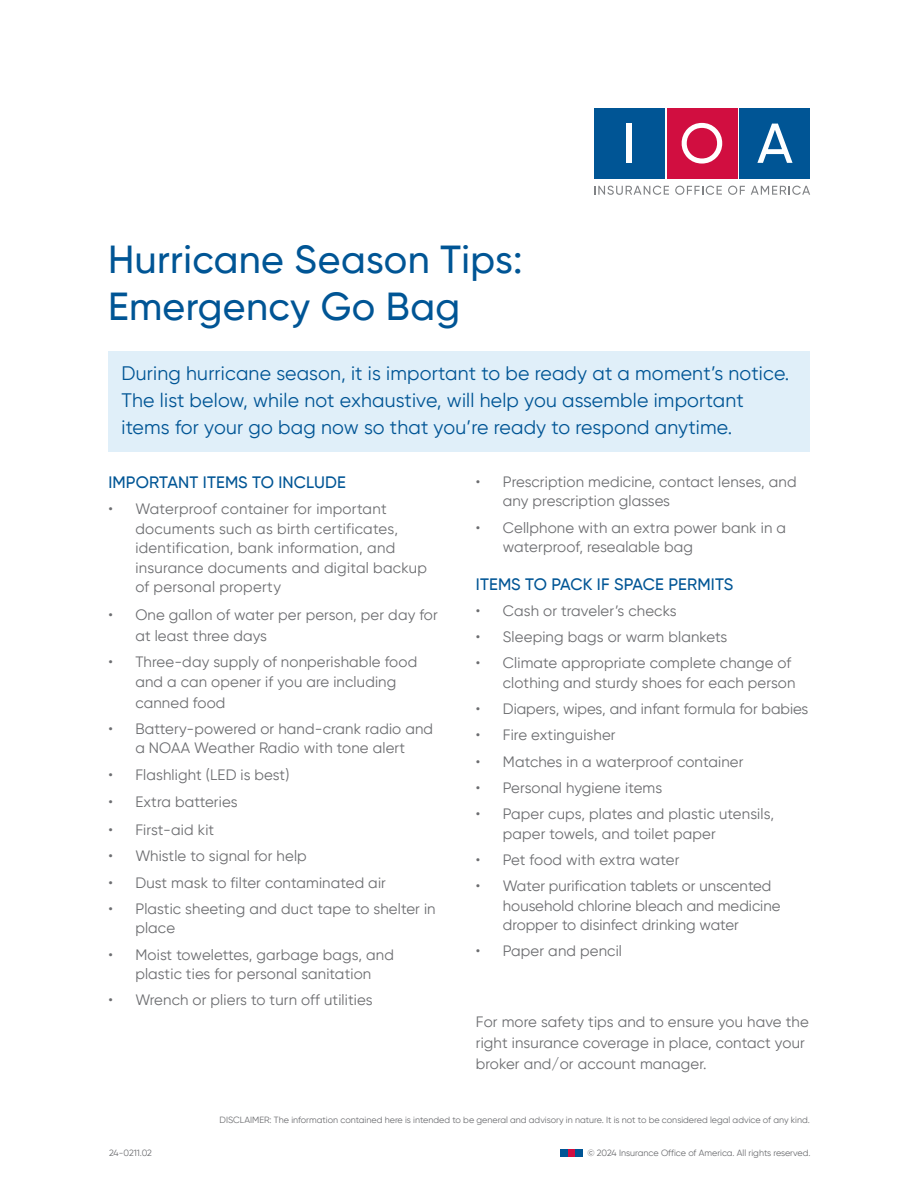
<style>
.page{position:relative;width:918px;height:1188px;background:#fff}
.page>*{position:absolute;margin:0;border:0;box-sizing:border-box;transform-origin:0 0}
.t1{font:500 39px/46.8px "Gilroy";letter-spacing:.01em;color:#005595}
.t2{font:19.5px/27px "Gilroy";letter-spacing:.01em;color:#005595}
.t3{font:500 16.5px "Gilroy";letter-spacing:.01em;color:#005595}
.t4{font:15px/19.5px "Gilroy";letter-spacing:.01em;color:#6c6d70}
.t5{font:9px "Gilroy";color:#6c6d70}
</style>
<div class="page">
<div style="left:594px;top:108px;width:71px;height:70px;background:#005595"></div>
<div style="left:667px;top:108px;width:70px;height:70px;background:#d10e40"></div>
<div style="left:740px;top:108px;width:70px;height:70px;background:#005595"></div>
<div style="left:627px;top:124px;width:5px;height:39px;background:#fff"></div>
<svg style="left:681px;top:123px;width:41px;height:41px"></svg>
<svg style="left:757px;top:124px;width:36px;height:39px"></svg>
<svg style="left:594px;top:186px;width:75px;height:9px"></svg>
<svg style="left:675px;top:186px;width:47px;height:9px"></svg>
<svg style="left:728px;top:186px;width:17px;height:9px"></svg>
<svg style="left:751px;top:186px;width:59px;height:9px"></svg>
<div style="left:561px;top:1149px;width:7px;height:8px;background:#005595"></div>
<div style="left:568px;top:1149px;width:7px;height:8px;background:#d10e40"></div>
<div style="left:576px;top:1149px;width:7px;height:8px;background:#005595"></div>
<div style="left:108px;top:351px;width:702px;height:100px;background:#e0eff9"></div>
<h1 class="t1" style="left:108px;top:236px;width:416px">Hurricane Season Tips:<br>Emergency Go Bag</h1>
<h2 class="t2" style="left:122px;top:359px;width:669px">During hurricane season, it is important to be ready at a moment’s notice.<br>The list below, while not exhaustive, will help you assemble important items for your go bag now so that you’re ready to respond anytime.</h2>
<p class="t4" style="left:503px;top:472px;width:295px;text-indent:-27px">• Prescription medicine, contact lenses, and any prescription glasses</p>
<p class="t4" style="left:503px;top:517px;width:285px;text-indent:-27px">• Cellphone with an extra power bank in a waterproof, resealable bag</p>
<p class="t3" style="left:476px;top:574px;width:259px">ITEMS TO PACK IF SPACE PERMITS</p>
<p class="t4" style="left:476px;top:601px;width:202px">• Cash or traveler’s checks</p>
<p class="t4" style="left:476px;top:627px;width:253px">• Sleeping bags or warm blankets</p>
<p class="t4" style="left:476px;top:653px;width:321px;text-align:right">• Climate appropriate complete change of clothing and sturdy shoes for each person</p>
<p class="t4" style="left:476px;top:699px;width:334px">• Diapers, wipes, and infant formula for babies</p>
<p class="t4" style="left:476px;top:725px;width:141px">• Fire extinguisher</p>
<p class="t4" style="left:476px;top:751px;width:269px">• Matches in a waterproof container</p>
<p class="t4" style="left:476px;top:778px;width:188px">• Personal hygiene items</p>
<p class="t4" style="left:503px;top:804px;width:273px;text-indent:-27px">• Paper cups, plates and plastic utensils, paper towels, and toilet paper</p>
<p class="t4" style="left:476px;top:850px;width:205px">• Pet food with extra water</p>
<p class="t4" style="left:503px;top:876px;width:279px;text-indent:-27px">• Water purification tablets or unscented household chlorine bleach and medicine dropper to disinfect drinking water</p>
<p class="t4" style="left:476px;top:941px;width:148px">• Paper and pencil</p>
<p class="t3" style="left:108px;top:472px;width:239px">IMPORTANT ITEMS TO INCLUDE</p>
<p class="t4" style="left:135px;top:499px;width:293px;text-indent:-27px">• Waterproof container for important documents such as birth certificates, identification, bank information, and insurance documents and digital backup of personal property</p>
<p class="t4" style="left:135px;top:604px;width:304px;line-height:21px;text-indent:-27px">• One gallon of water per person, per day for at least three days</p>
<p class="t4" style="left:108px;top:652px;width:310px;text-align:center">• Three-day supply of nonperishable food and a can opener if you are including</p>
<p class="t4" style="left:135px;top:693px;width:92px">canned food</p>
<p class="t4" style="left:108px;top:719px;width:326px;text-align:center">• Battery-powered or hand-crank radio and a NOAA Weather Radio with tone alert</p>
<p class="t4" style="left:108px;top:765px;width:182px">• Flashlight (LED is best)</p>
<p class="t4" style="left:108px;top:792px;width:131px">• Extra batteries</p>
<p class="t4" style="left:108px;top:820px;width:107px">• First-aid kit</p>
<p class="t4" style="left:108px;top:846px;width:200px">• Whistle to signal for help</p>
<p class="t4" style="left:108px;top:873px;width:279px">• Dust mask to filter contaminated air</p>
<p class="t4" style="left:135px;top:899px;width:302px;text-indent:-27px">• Plastic sheeting and duct tape to shelter in place</p>
<p class="t4" style="left:108px;top:945px;width:287px;text-align:center">• Moist towelettes, garbage bags, and plastic ties for personal sanitation</p>
<p class="t4" style="left:108px;top:990px;width:266px">• Wrench or pliers to turn off utilities</p>
<p class="t4" style="left:476px;top:1011px;width:334px;line-height:21px">For more safety tips and to ensure you have the right insurance coverage in place, contact your broker and/or account manager.</p>
<p class="t5" style="left:220px;top:1115px;width:592px">DISCLAIMER: The information contained here is intended to be general and advisory in nature. It is not to be considered legal advice of any kind.</p>
<p class="t5" style="left:109px;top:1148px;width:44px">24-0211.02</p>
<p class="t5" style="left:587px;top:1148px;width:225px">© 2024 Insurance Office of America. All rights reserved.</p>
</div>
